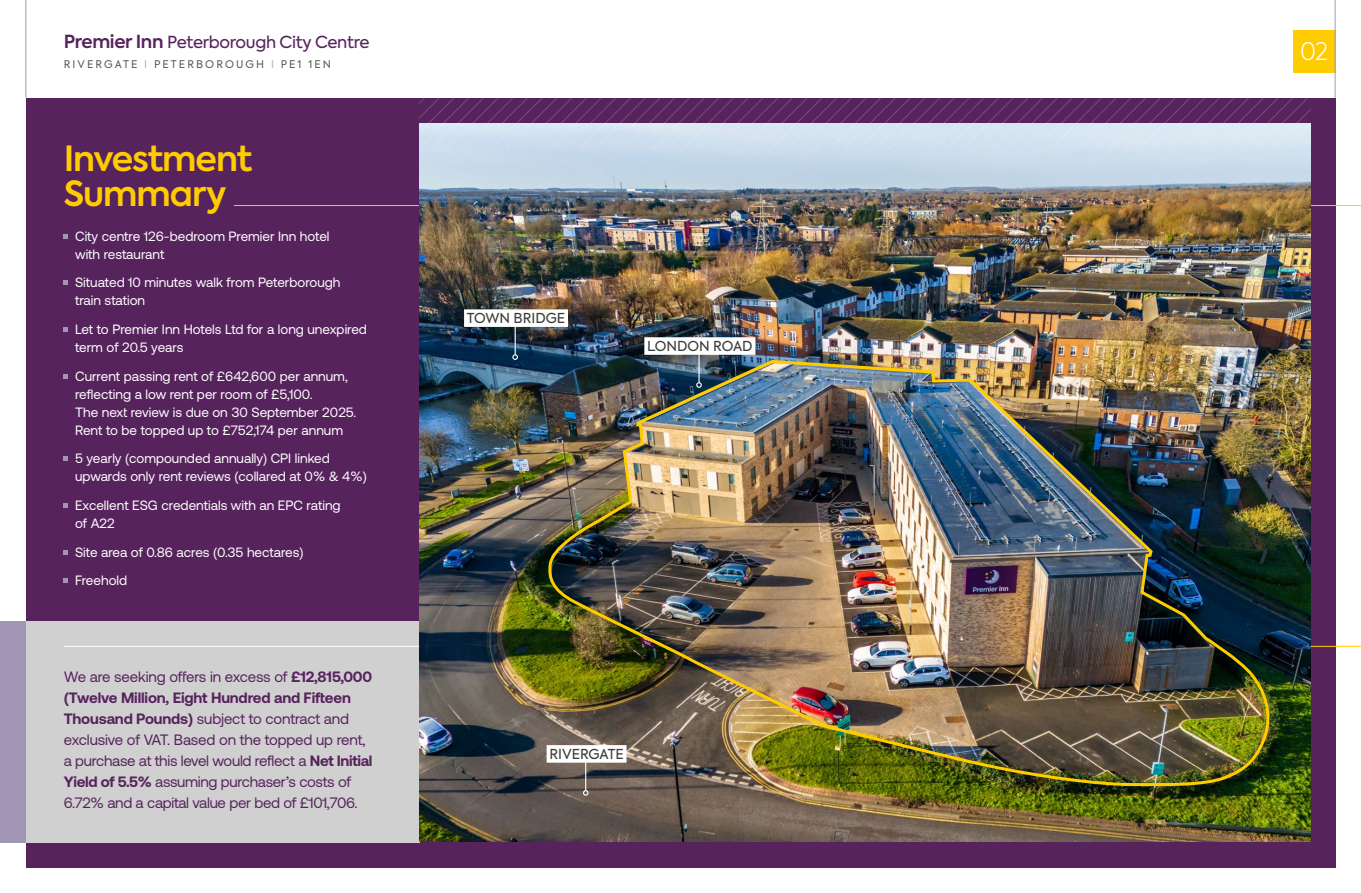
<style>
.page{position:relative;width:1361px;height:893px;background:#fff}
.page>*{position:absolute;margin:0;border:0;box-sizing:border-box;transform-origin:0 0}
.t1{font:600 34.5px/34.5px "Axiforma";letter-spacing:-.03em;color:#fc0}
.t2{font:300 24px "Axiforma";color:#fff}
.t3{font:16.5px "Axiforma";letter-spacing:-.02em;color:#57235d}
.t4{font:15px/21px "Aeonik";letter-spacing:-.02em;color:#57235d}
.t5{font:13.65px "Axiforma";color:#3c3c3b}
.t6{font:13.5px/18px "Aeonik";color:#fff}
.t7{font:10.5px "Axiforma";letter-spacing:.2em;color:#575756}
.s1{font-weight:600;font-size:18px}
.s2{color:#b2a9c4}
.s3{font-weight:700}
</style>
<div class="page">
<div style="left:26px;top:98px;width:1309px;height:769px;background:#57235d"></div>
<svg style="left:64px;top:234px;width:4px;height:4px"></svg>
<svg style="left:64px;top:281px;width:4px;height:4px"></svg>
<svg style="left:64px;top:327px;width:4px;height:5px"></svg>
<svg style="left:64px;top:374px;width:4px;height:4px"></svg>
<svg style="left:64px;top:457px;width:4px;height:4px"></svg>
<svg style="left:64px;top:503px;width:4px;height:5px"></svg>
<svg style="left:64px;top:550px;width:4px;height:4px"></svg>
<svg style="left:64px;top:579px;width:4px;height:4px"></svg>
<div style="left:0;top:622px;width:419px;height:221px;background:#d0d0d0"></div>
<hr style="left:234px;top:205px;width:1127px;height:1px;background:#fc0">
<img style="left:419px;top:149px;width:891px;height:693px">
<hr style="left:1310px;top:646px;width:51px;height:1px;background:#fc0">
<hr style="left:64px;top:646px;width:355px;height:1px;background:#fff">
<div style="left:0;top:622px;width:26px;height:221px;background:#a196b5"></div>
<svg style="left:419px;top:98px;width:891px;height:51px"></svg>
<img style="left:545px;top:358px;width:731px;height:429px">
<div style="left:546px;top:745px;width:80px;height:18px;background:#fff"></div>
<div style="left:644px;top:337px;width:111px;height:18px;background:#fff"></div>
<div style="left:464px;top:309px;width:104px;height:18px;background:#fff"></div>
<hr style="left:585px;top:760px;width:1px;height:31px;background:#fff">
<svg style="left:583px;top:790px;width:5px;height:6px"></svg>
<hr style="left:698px;top:352px;width:1px;height:31px;background:#fff">
<svg style="left:696px;top:382px;width:6px;height:6px"></svg>
<hr style="left:514px;top:324px;width:2px;height:31px;background:#fff">
<svg style="left:512px;top:354px;width:6px;height:6px"></svg>
<hr style="left:26px;top:0;width:1px;height:98px;background:#a196b5">
<div style="left:1293px;top:30px;width:42px;height:42px;background:#fc0"></div>
<hr style="left:1334px;top:0;width:1px;height:98px;background:#a196b5">
<p class="t3" style="left:64px;top:31px;width:307px"><span class="s1">Premier Inn</span> Peterborough City Centre</p>
<h2 class="t2" style="left:1300px;top:36px;width:30px">02</h2>
<p class="t7" style="left:64px;top:57px;width:269px">RIVERGATE <span class="s2">I</span> PETERBOROUGH <span class="s2">I</span> PE1 1EN</p>
<h1 class="t1" style="left:64px;top:142px;width:190px">Investment<br>Summary</h1>
<p class="t6" style="left:75px;top:227px;width:256px">City centre 126-bedroom Premier Inn hotel with restaurant</p>
<p class="t6" style="left:75px;top:274px;width:267px">Situated 10 minutes walk from Peterborough train station</p>
<p class="t6" style="left:75px;top:320px;width:293px">Let to Premier Inn Hotels Ltd for a long unexpired term of 20.5 years</p>
<p class="t6" style="left:75px;top:367px;width:283px">Current passing rent of £642,600 per annum, reflecting a low rent per room of £5,100.<br>The next review is due on 30 September 2025.<br>Rent to be topped up to £752,174 per annum</p>
<p class="t6" style="left:75px;top:450px;width:293px">5 yearly (compounded annually) CPI linked upwards only rent reviews (collared at 0% &amp; 4%)</p>
<p class="t6" style="left:75px;top:496px;width:267px">Excellent ESG credentials with an EPC rating of A22</p>
<p class="t6" style="left:75px;top:537px;width:230px;line-height:28.7px">Site area of 0.86 acres (0.35 hectares)<br>Freehold</p>
<p class="t4" style="left:64px;top:667px;width:310px">We are seeking offers in excess of <span class="s3">£12,815,000 (Twelve Million, Eight Hundred and Fifteen Thousand Pounds)</span> subject to contract and exclusive of VAT. Based on the topped up rent, a purchase at this level would reflect a <span class="s3">Net Initial Yield of 5.5%</span> assuming purchaser’s costs of 6.72% and a capital value per bed of £101,706.</p>
<p class="t5" style="left:467px;top:309px;width:100px">TOWN BRIDGE</p>
<p class="t5" style="left:647px;top:337px;width:107px">LONDON ROAD</p>
<p class="t5" style="left:549px;top:745px;width:76px">RIVERGATE</p>
</div>
